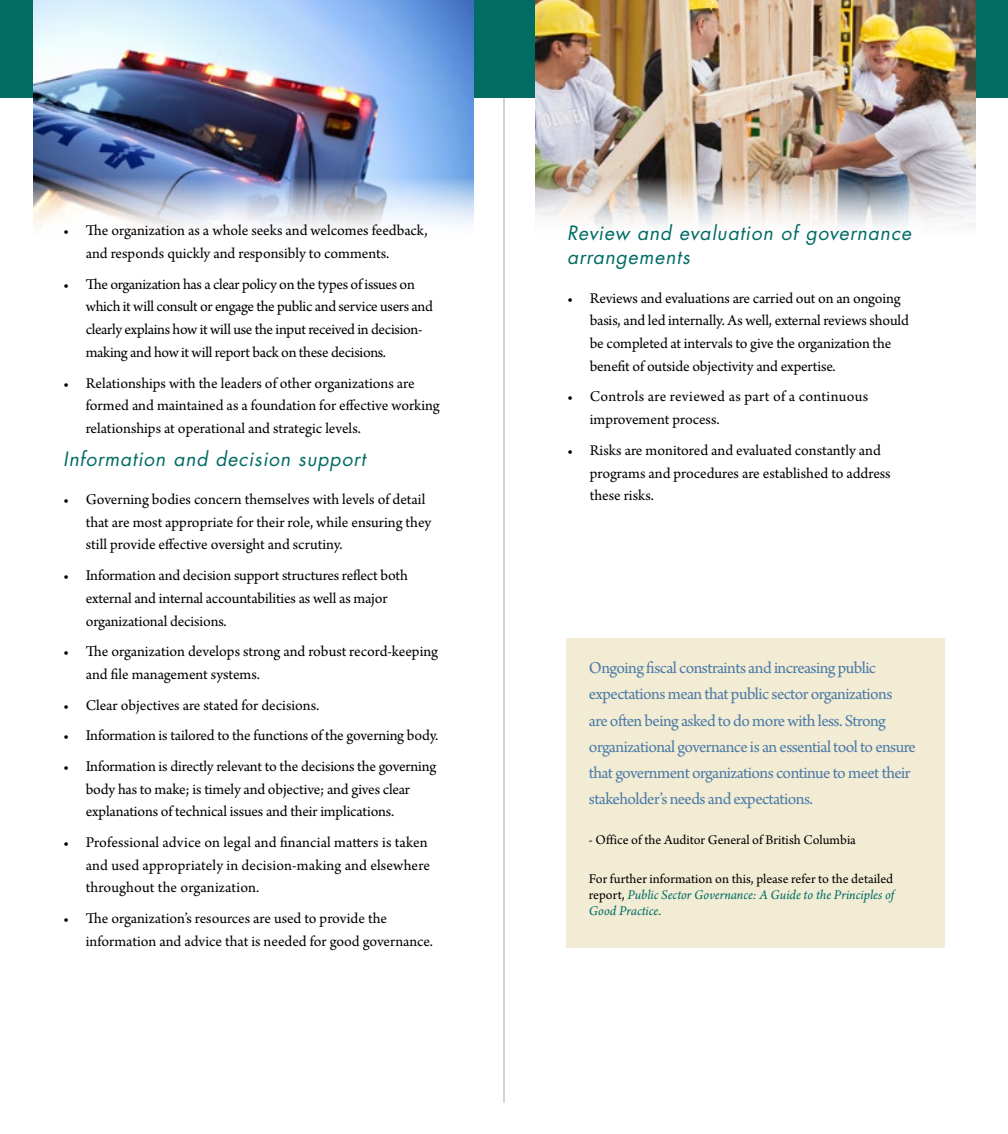
<style>
.page{position:relative;width:1008px;height:1134px;background:#fff}
.page>*{position:absolute;margin:0;border:0;box-sizing:border-box;transform-origin:0 0}
.t1{font:italic 19.25px/24.5px "Futura";letter-spacing:.045em;color:#006c64}
.t2{font:17.5px/26.2px "Arno Pro";letter-spacing:-.03em;color:#4d7aa8}
.t3{font:15.75px/22.8px "Arno Pro";letter-spacing:-.005em;color:#000}
.t4{font:15.75px/22.8px "Arno Pro";letter-spacing:.015em;color:#000}
.t5{font:14px/15.8px "Arno Pro";color:#000;text-align:justify}
.s1{font-style:italic;color:#006c64}
.s2{color:#006c64}
</style>
<div class="page">
<hr style="left:504px;top:32px;width:1px;height:1070px;background:#a7a9ac">
<div style="left:0;top:0;width:1008px;height:98px;background:#006c64"></div>
<img style="left:535px;top:0;width:440px;height:228px">
<img style="left:34px;top:0;width:439px;height:228px">
<div style="left:566px;top:638px;width:378px;height:310px;background:#f1ecd3"></div>
<p class="t3" style="left:86px;top:220px;width:343px;text-indent:-23px">• The organization as a whole seeks and welcomes feedback, and responds quickly and responsibly to comments.</p>
<p class="t3" style="left:86px;top:273px;width:349px;text-indent:-23px">• The organization has a clear policy on the types of issues on which it will consult or engage the public and service users and clearly explains how it will use the input received in decision&shy;making and how it will report back on these decisions.</p>
<p class="t3" style="left:86px;top:372px;width:356px;text-indent:-23px">• Relationships with the leaders of other organizations are formed and maintained as a foundation for effective working relationships at operational and strategic levels.</p>
<p class="t1" style="left:63px;top:446px;width:304px">Information and decision support</p>
<p class="t3" style="left:86px;top:489px;width:347px;text-indent:-23px">• Governing bodies concern themselves with levels of detail that are most appropriate for their role, while ensuring they still provide effective oversight and scrutiny.</p>
<p class="t3" style="left:86px;top:565px;width:324px;text-indent:-23px">• Information and decision support structures reflect both external and internal accountabilities as well as major organizational decisions.</p>
<p class="t3" style="left:86px;top:641px;width:354px;text-indent:-23px">• The organization develops strong and robust record‑keeping and file management systems.</p>
<p class="t3" style="left:63px;top:694px;width:258px">• Clear objectives are stated for decisions.</p>
<p class="t3" style="left:63px;top:725px;width:377px">• Information is tailored to the functions of the governing body.</p>
<p class="t3" style="left:86px;top:756px;width:352px;text-indent:-23px">• Information is directly relevant to the decisions the governing body has to make; is timely and objective; and gives clear explanations of technical issues and their implications.</p>
<p class="t3" style="left:86px;top:832px;width:346px;text-indent:-23px">• Professional advice on legal and financial matters is taken and used appropriately in decision-making and elsewhere throughout the organization.</p>
<p class="t3" style="left:86px;top:908px;width:349px;text-indent:-23px">• The organization’s resources are used to provide the information and advice that is needed for good governance.</p>
<p class="t1" style="left:567px;top:220px;width:346px">Review and evaluation of governance arrangements</p>
<p class="t3" style="left:590px;top:287px;width:321px;text-indent:-23px">• Reviews and evaluations are carried out on an ongoing basis, and led internally. As well, external reviews should be completed at intervals to give the organization the benefit of outside objectivity and expertise.</p>
<p class="t4" style="left:590px;top:386px;width:280px;text-indent:-23px">• Controls are reviewed as part of a continuous improvement process.</p>
<p class="t3" style="left:590px;top:440px;width:302px;text-indent:-23px">• Risks are monitored and evaluated constantly and programs and procedures are established to address these risks.</p>
<p class="t2" style="left:589px;top:656px;width:329px">Ongoing fiscal constraints and increasing public expectations mean that public sector organizations<br>are often being asked to do more with less. Strong organizational governance is an essential tool to ensure that government organizations continue to meet their stakeholder’s needs and expectations.</p>
<p class="t5" style="left:589px;top:832px;width:269px">- Office of the Auditor General of British Columbia</p>
<p class="t5" style="left:589px;top:872px;width:307px">For further information on this, please refer to the detailed report, <span class="s1">Public Sector Governance: A Guide to the Principles of Good Practice</span><span class="s2">.</span></p>
</div>
